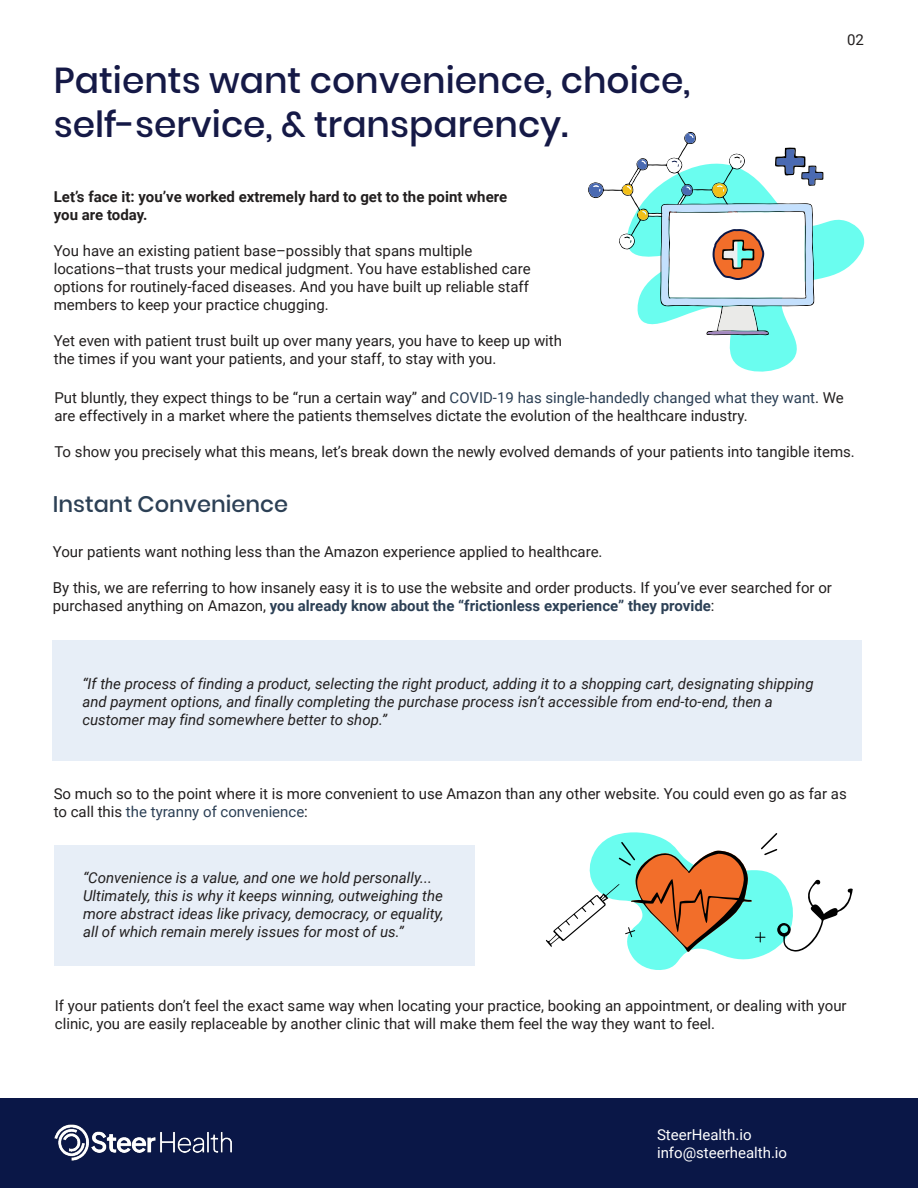
<style>
.page{position:relative;width:918px;height:1188px;background:#fff}
.page>*{position:absolute;margin:0;border:0;box-sizing:border-box;transform-origin:0 0}
.t1{font:500 36px/43.2px "Poppins";color:#151946}
.t2{font:500 22.5px "Poppins";color:#2c4055}
.t3{font:15px/18px "Roboto";color:#221f1f}
.t4{font:italic 15px/18px "Roboto";color:#221f1f}
.t5{font:700 15px/18px "Roboto";color:#221f1f}
.t6{font:15px/18px "Roboto";color:#fff}
.s1{color:#2c4055}
.s2{font-weight:700;color:#2c4055}
</style>
<div class="page">
<div style="left:52px;top:640px;width:810px;height:120px;background:#e7eef7"></div>
<div style="left:54px;top:845px;width:421px;height:120px;background:#e7eef7"></div>
<svg style="left:712px;top:219px;width:153px;height:153px"></svg>
<svg style="left:588px;top:131px;width:236px;height:204px"></svg>
<svg style="left:546px;top:832px;width:307px;height:138px"></svg>
<div style="left:0;top:1098px;width:918px;height:90px;background:#0a1747"></div>
<img style="left:54px;top:1125px;width:178px;height:36px">
<h1 class="t1" style="left:54px;top:59px;width:638px">Patients want convenience, choice, self-service, &amp; transparency.</h1>
<p class="t3" style="left:847px;top:31px;width:18px">02</p>
<p class="t5" style="left:54px;top:187px;width:455px">Let’s face it: you’ve worked extremely hard to get to the point where you are today.</p>
<p class="t3" style="left:54px;top:241px;width:478px">You have an existing patient base–possibly that spans multiple locations–that trusts your medical judgment. You have established care options for routinely-faced diseases. And you have built up reliable staff members to keep your practice chugging.</p>
<p class="t3" style="left:54px;top:331px;width:510px">Yet even with patient trust built up over many years, you have to keep up with the times if you want your patients, and your staff, to stay with you.</p>
<p class="t3" style="left:54px;top:388px;width:791px">Put bluntly, they expect things to be “run a certain way” and <span class="s1">COVID-19 has single-handedly changed what they want</span>. We are effectively in a market where the patients themselves dictate the evolution of the healthcare industry.</p>
<p class="t3" style="left:54px;top:442px;width:802px">To show you precisely what this means, let’s break down the newly evolved demands of your patients into tangible items.</p>
<h2 class="t2" style="left:53px;top:491px;width:237px">Instant Convenience</h2>
<p class="t3" style="left:53px;top:542px;width:551px">Your patients want nothing less than the Amazon experience applied to healthcare.</p>
<p class="t3" style="left:53px;top:578px;width:781px">By this, we are referring to how insanely easy it is to use the website and order products. If you’ve ever searched for or purchased anything on Amazon, <span class="s2">you already know about the “frictionless experience” they provide</span>:</p>
<p class="t4" style="left:82px;top:674px;width:733px">“If the process of finding a product, selecting the right product, adding it to a shopping cart, designating shipping and payment options, and finally completing the purchase process isn’t accessible from end-to-end, then a customer may find somewhere better to shop.”</p>
<p class="t3" style="left:54px;top:784px;width:795px">So much so to the point where it is more convenient to use Amazon than any other website. You could even go as far as to call this <span class="s1">the tyranny of convenience</span>:</p>
<p class="t4" style="left:83px;top:869px;width:362px">“Convenience is a value, and one we hold personally...<br>Ultimately, this is why it keeps winning, outweighing the more abstract ideas like privacy, democracy, or equality, all of which remain merely issues for most of us.”</p>
<p class="t3" style="left:55px;top:996px;width:793px">If your patients don’t feel the exact same way when locating your practice, booking an appointment, or dealing with your clinic, you are easily replaceable by another clinic that will make them feel the way they want to feel.</p>
<p class="t6" style="left:657px;top:1126px;width:132px">SteerHealth.io info@steerhealth.io</p>
</div>
